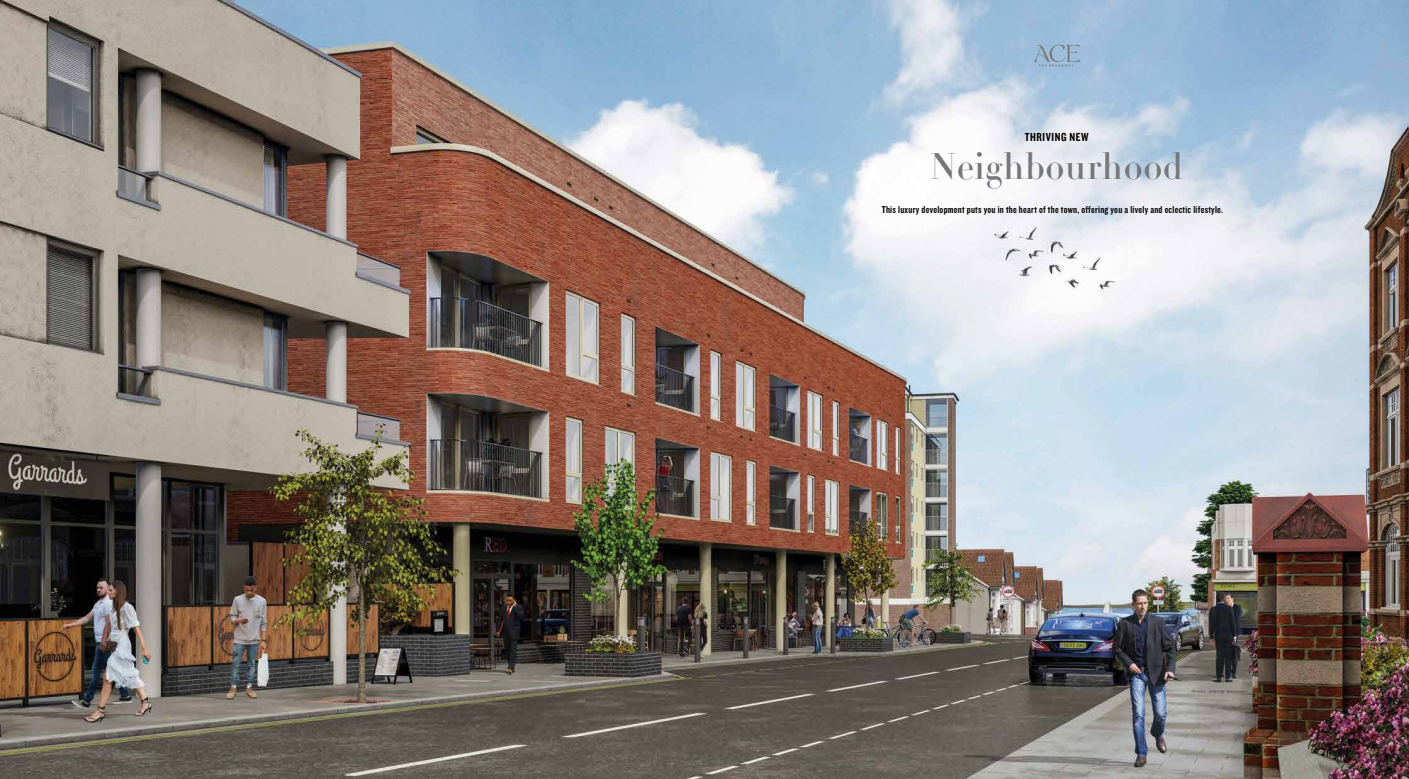
<style>
.page{position:relative;width:1409px;height:779px;background:#fff}
.page>*{position:absolute;margin:0;border:0;box-sizing:border-box;transform-origin:0 0}
.t1{font:36.4px "Didot LT Pro Headline";color:#76777a}
.t2{font:12.16px "Knockout HTF49 Liteweight";letter-spacing:.05em;color:#000}
.t3{font:10.41px "Knockout HTF49 Liteweight";letter-spacing:.025em;color:#000}
</style>
<div class="page">
<img style="left:0;top:0;width:1409px;height:779px">
<svg style="left:1034px;top:45px;width:46px;height:22px"></svg>
<p class="t2" style="left:1025px;top:131px;width:66px">THRIVING NEW</p>
<h1 class="t1" style="left:930px;top:143px;width:255px">Neighbourhood</h1>
<p class="t3" style="left:882px;top:204px;width:343px">This luxury development puts you in the heart of the town, offering you a lively and eclectic lifestyle.</p>
</div>
